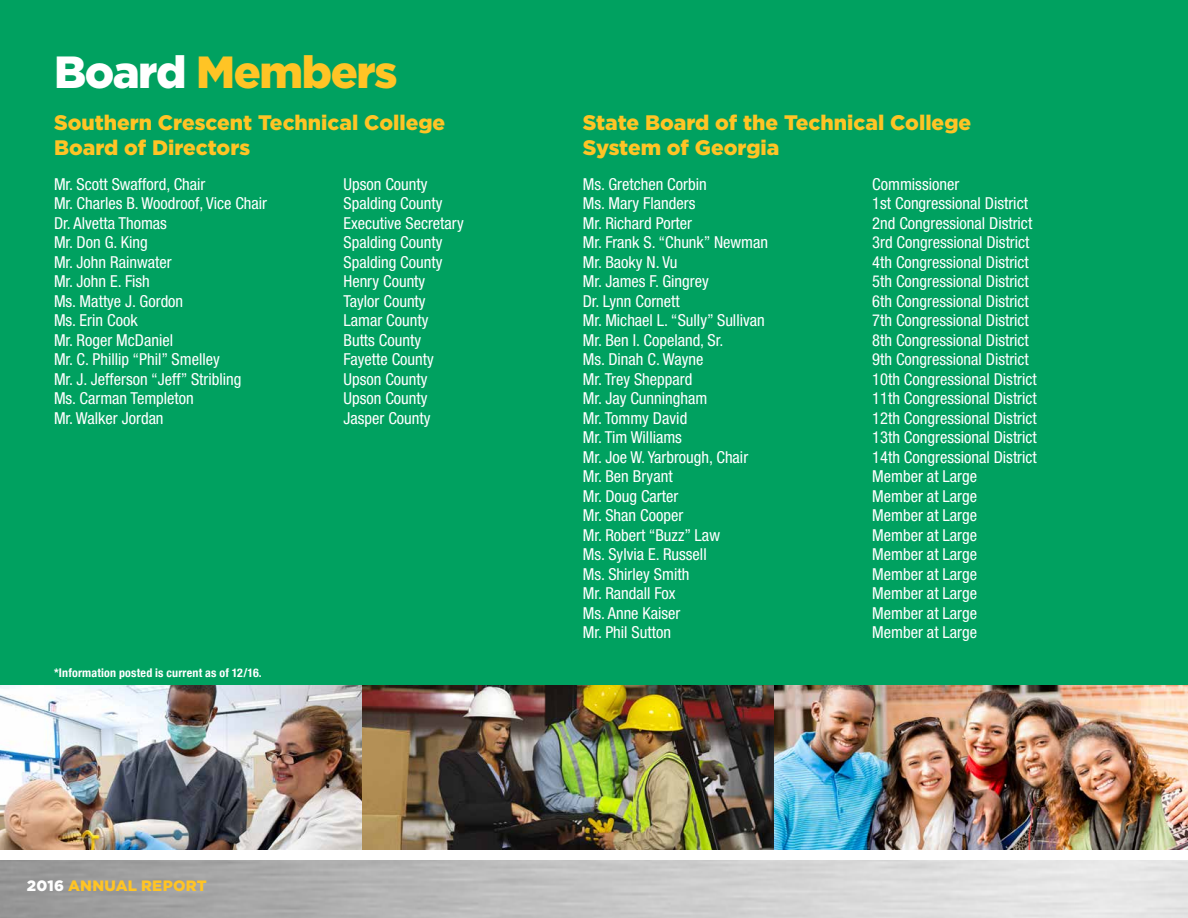
<style>
.page{position:relative;width:1188px;height:918px;background:#fff}
.page>*{position:absolute;margin:0;border:0;box-sizing:border-box;transform-origin:0 0}
.t1{font:900 45px "Gotham";letter-spacing:-.03em;color:#ffc425}
.t2{font:900 21px/25.2px "Gotham";color:#ffc425}
.t3{font:condensed 16.5px "Helvetica Neue";color:#fff}
.t4{font:900 15px "Gotham";letter-spacing:.015em;color:#ffc425}
.t5{font:700 condensed 12px "Helvetica Neue";letter-spacing:.015em;color:#fff}
.s1{color:#fff}
</style>
<div class="page">
<div style="left:0;top:0;width:1188px;height:849px;background:#00a160"></div>
<img style="left:0;top:685px;width:363px;height:164px">
<img style="left:363px;top:685px;width:825px;height:164px">
<h1 class="t1" style="left:54px;top:45px;width:345px"><span class="s1">Board</span> Members</h1>
<p class="t2" style="left:54px;top:110px;width:393px">Southern Crescent Technical College<br>Board of Directors</p>
<p class="t3" style="left:54px;top:175px;width:153px">Mr. Scott Swafford, Chair</p>
<p class="t3" style="left:343px;top:175px;width:85px">Upson County</p>
<p class="t3" style="left:54px;top:194px;width:215px">Mr. Charles B. Woodroof, Vice Chair</p>
<p class="t3" style="left:343px;top:194px;width:100px">Spalding County</p>
<p class="t3" style="left:54px;top:214px;width:114px">Dr. Alvetta Thomas</p>
<p class="t3" style="left:343px;top:214px;width:122px">Executive Secretary</p>
<p class="t3" style="left:54px;top:233px;width:95px">Mr. Don G. King</p>
<p class="t3" style="left:343px;top:233px;width:100px">Spalding County</p>
<p class="t3" style="left:54px;top:253px;width:119px">Mr. John Rainwater</p>
<p class="t3" style="left:343px;top:253px;width:100px">Spalding County</p>
<p class="t3" style="left:54px;top:272px;width:97px">Mr. John E. Fish</p>
<p class="t3" style="left:343px;top:272px;width:83px">Henry County</p>
<p class="t3" style="left:54px;top:292px;width:131px">Ms. Mattye J. Gordon</p>
<p class="t3" style="left:343px;top:292px;width:84px">Taylor County</p>
<p class="t3" style="left:54px;top:311px;width:85px">Ms. Erin Cook</p>
<p class="t3" style="left:343px;top:311px;width:86px">Lamar County</p>
<p class="t3" style="left:54px;top:331px;width:121px">Mr. Roger McDaniel</p>
<p class="t3" style="left:343px;top:331px;width:79px">Butts County</p>
<p class="t3" style="left:54px;top:350px;width:167px">Mr. C. Phillip “Phil” Smelley</p>
<p class="t3" style="left:343px;top:350px;width:92px">Fayette County</p>
<p class="t3" style="left:54px;top:370px;width:189px">Mr. J. Jefferson “Jeff” Stribling</p>
<p class="t3" style="left:343px;top:370px;width:85px">Upson County</p>
<p class="t3" style="left:54px;top:389px;width:141px">Ms. Carman Templeton</p>
<p class="t3" style="left:343px;top:389px;width:85px">Upson County</p>
<p class="t3" style="left:54px;top:409px;width:111px">Mr. Walker Jordan</p>
<p class="t3" style="left:343px;top:409px;width:89px">Jasper County</p>
<p class="t5" style="left:54px;top:663px;width:209px">*Information posted is current as of 12/16.</p>
<p class="t4" style="left:27px;top:877px;width:181px"><span class="s1">2016</span> ANNUAL REPORT</p>
<p class="t2" style="left:583px;top:110px;width:390px">State Board of the Technical College<br>System of Georgia</p>
<p class="t3" style="left:583px;top:175px;width:125px">Ms. Gretchen Corbin</p>
<p class="t3" style="left:872px;top:175px;width:89px">Commissioner</p>
<p class="t3" style="left:583px;top:194px;width:114px">Ms. Mary Flanders</p>
<p class="t3" style="left:872px;top:194px;width:157px">1st Congressional District</p>
<p class="t3" style="left:583px;top:214px;width:111px">Mr. Richard Porter</p>
<p class="t3" style="left:872px;top:214px;width:162px">2nd Congressional District</p>
<p class="t3" style="left:583px;top:233px;width:187px">Mr. Frank S. “Chunk” Newman</p>
<p class="t3" style="left:872px;top:233px;width:159px">3rd Congressional District</p>
<p class="t3" style="left:583px;top:253px;width:96px">Mr. Baoky N. Vu</p>
<p class="t3" style="left:872px;top:253px;width:158px">4th Congressional District</p>
<p class="t3" style="left:583px;top:272px;width:128px">Mr. James F. Gingrey</p>
<p class="t3" style="left:872px;top:272px;width:158px">5th Congressional District</p>
<p class="t3" style="left:583px;top:292px;width:99px">Dr. Lynn Cornett</p>
<p class="t3" style="left:872px;top:292px;width:158px">6th Congressional District</p>
<p class="t3" style="left:583px;top:311px;width:184px">Mr. Michael L. “Sully” Sullivan</p>
<p class="t3" style="left:872px;top:311px;width:158px">7th Congressional District</p>
<p class="t3" style="left:583px;top:331px;width:142px">Mr. Ben I. Copeland, Sr.</p>
<p class="t3" style="left:872px;top:331px;width:158px">8th Congressional District</p>
<p class="t3" style="left:583px;top:350px;width:122px">Ms. Dinah C. Wayne</p>
<p class="t3" style="left:872px;top:350px;width:158px">9th Congressional District</p>
<p class="t3" style="left:583px;top:370px;width:111px">Mr. Trey Sheppard</p>
<p class="t3" style="left:872px;top:370px;width:166px">10th Congressional District</p>
<p class="t3" style="left:583px;top:389px;width:126px">Mr. Jay Cunningham</p>
<p class="t3" style="left:872px;top:389px;width:166px">11th Congressional District</p>
<p class="t3" style="left:583px;top:409px;width:106px">Mr. Tommy David</p>
<p class="t3" style="left:872px;top:409px;width:166px">12th Congressional District</p>
<p class="t3" style="left:583px;top:428px;width:101px">Mr. Tim Williams</p>
<p class="t3" style="left:872px;top:428px;width:166px">13th Congressional District</p>
<p class="t3" style="left:583px;top:448px;width:167px">Mr. Joe W. Yarbrough, Chair</p>
<p class="t3" style="left:872px;top:448px;width:166px">14th Congressional District</p>
<p class="t3" style="left:583px;top:467px;width:91px">Mr. Ben Bryant</p>
<p class="t3" style="left:872px;top:467px;width:106px">Member at Large</p>
<p class="t3" style="left:583px;top:487px;width:97px">Mr. Doug Carter</p>
<p class="t3" style="left:872px;top:487px;width:106px">Member at Large</p>
<p class="t3" style="left:583px;top:506px;width:102px">Mr. Shan Cooper</p>
<p class="t3" style="left:872px;top:506px;width:106px">Member at Large</p>
<p class="t3" style="left:583px;top:526px;width:139px">Mr. Robert “Buzz” Law</p>
<p class="t3" style="left:872px;top:526px;width:106px">Member at Large</p>
<p class="t3" style="left:583px;top:545px;width:125px">Ms. Sylvia E. Russell</p>
<p class="t3" style="left:872px;top:545px;width:106px">Member at Large</p>
<p class="t3" style="left:583px;top:565px;width:108px">Ms. Shirley Smith</p>
<p class="t3" style="left:872px;top:565px;width:106px">Member at Large</p>
<p class="t3" style="left:583px;top:584px;width:94px">Mr. Randall Fox</p>
<p class="t3" style="left:872px;top:584px;width:106px">Member at Large</p>
<p class="t3" style="left:583px;top:604px;width:99px">Ms. Anne Kaiser</p>
<p class="t3" style="left:872px;top:604px;width:106px">Member at Large</p>
<p class="t3" style="left:583px;top:623px;width:90px">Mr. Phil Sutton</p>
<p class="t3" style="left:872px;top:623px;width:106px">Member at Large</p>
</div>
